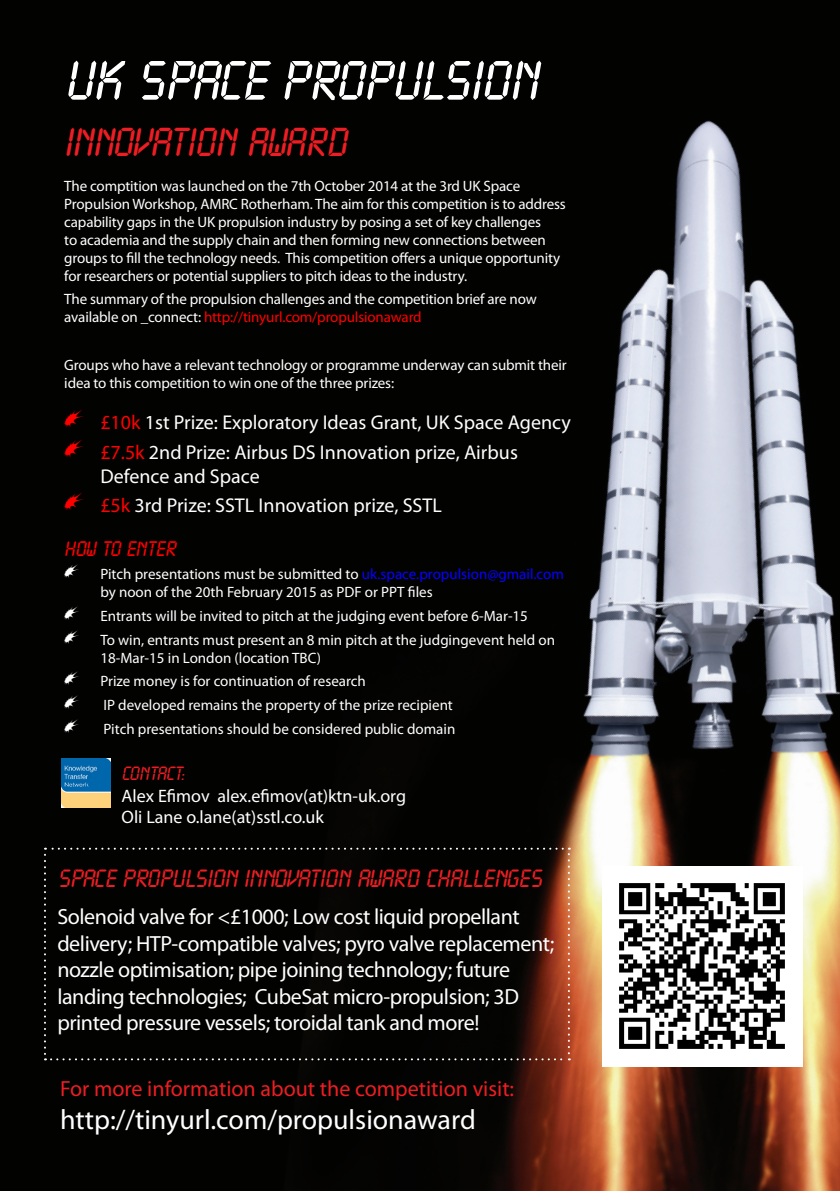
<style>
.page{position:relative;width:840px;height:1191px;background:#fff}
.page>*{position:absolute;margin:0;border:0;box-sizing:border-box;transform-origin:0 0}
.t1{font:58px "Lcd D";color:#fff}
.t2{font:42px "Lcd D";color:#ee1d23}
.t3{font:28px "Myriad Pro";color:#fff}
.t4{font:26px "Lcd D";color:#ee1d23}
.t5{font:22px/26.4px "Myriad Pro";letter-spacing:-.02em;color:#fff}
.t6{font:22px "Myriad Pro";color:#ee1d23}
.t7{font:22px "Lcd D";color:#f00}
.t8{font:20px/24px "Myriad Pro";color:#fff}
.t9{font:20px "Lcd D";letter-spacing:-.02em;color:#ee1d23}
.t10{font:18px "Myriad Pro";color:#fff}
.t11{font:15px/18px "Myriad Pro";letter-spacing:-.01em;color:#fff}
.t12{font:15px "Dingsbums Bats";color:#fff}
.s1{color:#f00}
.s2{font-family:"Dingsbums Bats";color:#f00}
.s3{color:#0700ff}
</style>
<div class="page">
<img style="left:0;top:0;width:839px;height:1191px">
<svg style="left:44px;top:847px;width:525px;height:213px;background:#0b0704"></svg>
<img style="left:61px;top:758px;width:50px;height:50px">
<img style="left:602px;top:866px;width:200px;height:200px">
<p class="t1" style="left:64px;top:52px;width:475px">UK SPACE PROPULSION</p>
<p class="t2" style="left:64px;top:121px;width:284px">INNOVATION AWARD</p>
<p class="t11" style="left:64px;top:176px;width:503px">The comptition was launched on the 7th October 2014 at the 3rd UK Space Propulsion Workshop, AMRC Rotherham. The aim for this competition is to address capability gaps in the UK propulsion industry by posing a set of key challenges<br>to academia and the supply chain and then forming new connections between groups to fill the technology needs. This competition offers a unique opportunity for researchers or potential suppliers to pitch ideas to the industry.</p>
<p class="t11" style="left:64px;top:290px;width:474px">The summary of the propulsion challenges and the competition brief are now available on _connect: <span class="s1">http://tinyurl.com/propulsionaward</span></p>
<p class="t11" style="left:64px;top:355px;width:503px">Groups who have a relevant technology or programme underway can submit their idea to this competition to win one of the three prizes:</p>
<p class="t8" style="left:64px;top:410px;width:508px"><span class="s2">J</span> <span class="s1">£10k</span> 1st Prize: Exploratory Ideas Grant, UK Space Agency</p>
<p class="t8" style="left:100px;top:439px;width:419px;text-indent:-36px"><span class="s2">J</span> <span class="s1">£7.5k</span> 2nd Prize: Airbus DS Innovation prize, Airbus<br>Defence and Space</p>
<p class="t8" style="left:64px;top:493px;width:379px"><span class="s2">J</span> <span class="s1">£5k</span> 3rd Prize: SSTL Innovation prize, SSTL</p>
<p class="t7" style="left:64px;top:537px;width:113px">HOW TO ENTER</p>
<p class="t12" style="left:64px;top:565px;width:16px">J</p>
<p class="t11" style="left:100px;top:565px;width:465px">Pitch presentations must be submitted to <span class="s3">uk.space.propulsion@gmail.com </span>by noon of the 20th February 2015 as PDF or PPT files</p>
<p class="t12" style="left:64px;top:607px;width:16px">J</p>
<p class="t11" style="left:100px;top:606px;width:429px">Entrants will be invited to pitch at the judging event before 6-Mar-15</p>
<p class="t12" style="left:64px;top:630px;width:16px">J</p>
<p class="t11" style="left:100px;top:630px;width:456px">To win, entrants must present an 8 min pitch at the judgingevent held on<br>18-Mar-15 in London (location TBC)</p>
<p class="t12" style="left:64px;top:672px;width:16px">J</p>
<p class="t11" style="left:100px;top:672px;width:267px">Prize money is for continuation of research</p>
<p class="t12" style="left:64px;top:696px;width:16px">J</p>
<p class="t11" style="left:103px;top:695px;width:350px">IP developed remains the property of the prize recipient</p>
<p class="t12" style="left:64px;top:719px;width:16px">J</p>
<p class="t11" style="left:103px;top:719px;width:353px">Pitch presentations should be considered public domain</p>
<p class="t9" style="left:122px;top:763px;width:65px">CONTACT:</p>
<p class="t10" style="left:122px;top:784px;width:286px">Alex Efimov alex.efimov(at)ktn-uk.org</p>
<p class="t10" style="left:122px;top:806px;width:204px">Oli Lane o.lane(at)sstl.co.uk</p>
<p class="t4" style="left:57px;top:865px;width:486px">SPACE PROPULSION INNOVATION AWARD CHALLENGES</p>
<p class="t5" style="left:57px;top:903px;width:498px">Solenoid valve for &lt;£1000; Low cost liquid propellant delivery; HTP-compatible valves; pyro valve replacement; nozzle optimisation; pipe joining technology; future landing technologies; CubeSat micro-propulsion; 3D printed pressure vessels; toroidal tank and more!</p>
<p class="t6" style="left:60px;top:1074px;width:455px">For more information about the competition visit:</p>
<p class="t3" style="left:60px;top:1102px;width:417px">http://tinyurl.com/propulsionaward</p>
</div>
